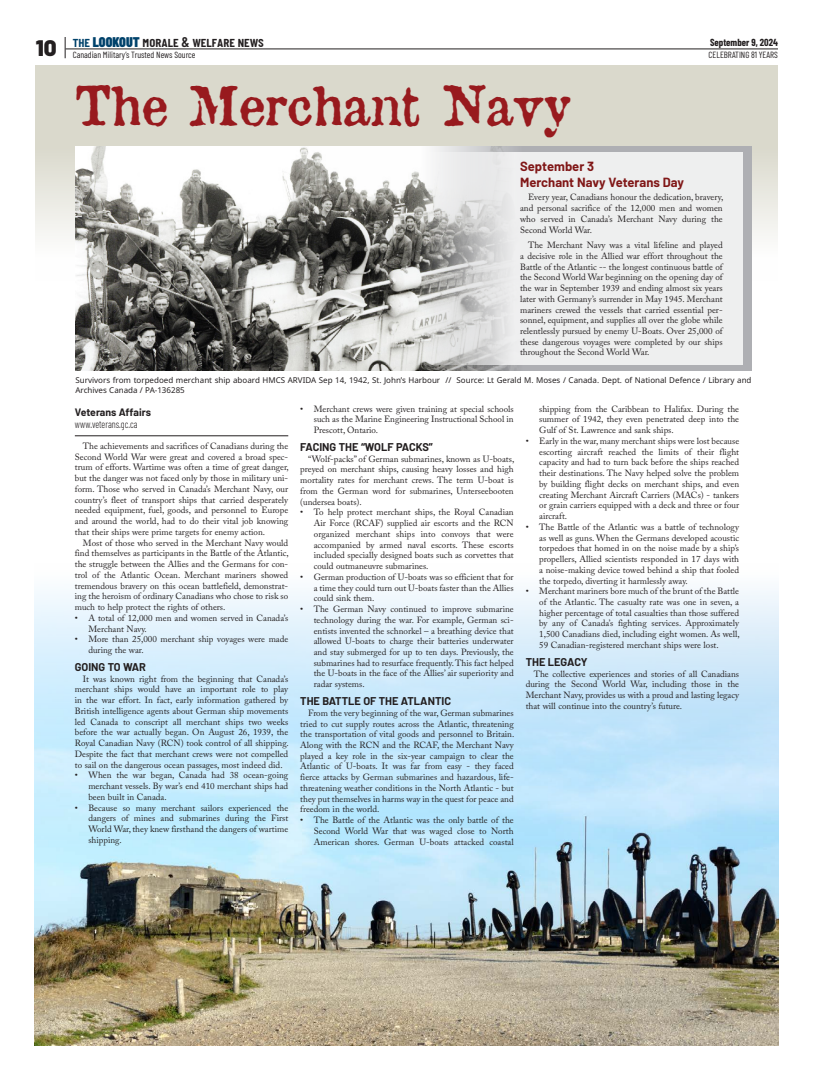
<style>
.page{position:relative;width:814px;height:1080px;background:#fff}
.page>*{position:absolute;margin:0;border:0;box-sizing:border-box;transform-origin:0 0}
.t1{font:53px "Attic";letter-spacing:.01em;color:#981a1e;scale:.9 1}
.t2{font:600 14px "Barlow Condensed";color:#231f20}
.t3{font:700 13px/15.6px "Barlow";color:#801717}
.t4{font:700 11px "Barlow";color:#231f20}
.t5{font:300 10.5px/12.6px "Barlow Condensed";color:#231f20;scale:.9 1}
.t6{font:700 10px "Barlow Condensed";color:#231f20}
.t7{font:9px/10.7px "Adobe Caslon Pro";color:#231f20;text-align:justify}
.t8{font:9px "Barlow Condensed";color:#231f20}
.t9{font:8px/10px "BC Sans";color:#231f20}
.s1{font-family:"Barlow";font-weight:900;font-size:22.4px}
.s2{color:#00426b}
.s3{font-weight:900;color:#00426b}
.s4{font-family:"Barlow";font-weight:700}
</style>
<div class="page">
<hr style="left:66px;top:49px;width:712px;height:1px;background:#231f20">
<svg style="left:65px;top:37px;width:1px;height:21px"></svg>
<div style="left:36px;top:65px;width:742px;height:216px;background:#dad9cc"></div>
<img style="left:35px;top:589px;width:743px;height:457px">
<hr style="left:75px;top:435px;width:213px;height:1px;background:#231f20">
<img style="left:75px;top:147px;width:225px;height:224px">
<svg style="left:300px;top:147px;width:451px;height:224px;background:#bbbcbe"></svg>
<svg style="left:291px;top:153px;width:451px;height:212px;background:#d1d2d0"></svg>
<p class="t2" style="left:36px;top:32px;width:229px"><span class="s1">10</span> <span class="s2">THE</span> <span class="s3">LOOKOuT</span> MORALE &amp; WELFARE NEWS</p>
<p class="t6" style="left:710px;top:35px;width:69px">September 9, 2024</p>
<p class="t8" style="left:73px;top:48px;width:124px">Canadian Military’s Trusted News Source</p>
<p class="t8" style="left:708px;top:48px;width:71px">CELEBRATING 81 YEARS</p>
<p class="t1" style="left:75px;top:70px;width:552px">The Merchant Navy</p>
<p class="t3" style="left:520px;top:158px;width:165px">September 3<br>Merchant Navy Veterans Day</p>
<p class="t7" style="left:520px;top:192px;width:205px;text-indent:8px">Every year, Canadians honour the dedication, bravery, and personal sacrifice of the 12,000 men and women who served in Canada’s Merchant Navy during the Second World War.</p>
<p class="t7" style="left:520px;top:240px;width:204px;text-indent:8px">The Merchant Navy was a vital lifeline and played a decisive role in the Allied war effort throughout the Battle of the Atlantic -- the longest continuous battle of the Second World War beginning on the opening day of the war in September 1939 and ending almost six years later with Germany’s surrender in May 1945. Merchant mariners crewed the vessels that carried essential per&shy;sonnel, equipment, and supplies all over the globe while relentlessly pursued by enemy U-Boats. Over 25,000 of these dangerous voyages were completed by our ships throughout the Second World War.</p>
<p class="t9" style="left:75px;top:375px;width:677px">Survivors from torpedoed merchant ship aboard HMCS ARVIDA Sep 14, 1942, St. John’s Harbour // Source: Lt Gerald M. Moses / Canada. Dept. of National Defence / Library and<br>Archives Canada / PA-136285</p>
<p class="t5" style="left:75px;top:405px;width:86px"><span class="s4">Veterans Affairs </span>www.veterans.gc.ca</p>
<p class="t7" style="left:83px;top:440px;width:207px">The achievements and sacrifices of Canadians during the</p>
<p class="t7" style="left:75px;top:451px;width:215px">Second World War were great and covered a broad spec-</p>
<p class="t7" style="left:75px;top:462px;width:215px">trum of efforts. Wartime was often a time of great danger,</p>
<p class="t7" style="left:75px;top:473px;width:215px">but the danger was not faced only by those in military uni-</p>
<p class="t7" style="left:75px;top:483px;width:215px">form. Those who served in Canada’s Merchant Navy, our</p>
<p class="t7" style="left:75px;top:494px;width:215px">country’s fleet of transport ships that carried desperately</p>
<p class="t7" style="left:75px;top:505px;width:215px">needed equipment, fuel, goods, and personnel to Europe</p>
<p class="t7" style="left:75px;top:516px;width:215px">and around the world, had to do their vital job knowing</p>
<p class="t7" style="left:75px;top:526px;width:192px">that their ships were prime targets for enemy action.</p>
<p class="t7" style="left:83px;top:537px;width:207px">Most of those who served in the Merchant Navy would</p>
<p class="t7" style="left:75px;top:548px;width:215px">find themselves as participants in the Battle of the Atlantic,</p>
<p class="t7" style="left:75px;top:559px;width:215px">the struggle between the Allies and the Germans for con-</p>
<p class="t7" style="left:75px;top:569px;width:215px">trol of the Atlantic Ocean. Merchant mariners showed</p>
<p class="t7" style="left:75px;top:580px;width:215px">tremendous bravery on this ocean battlefield, demonstrat-</p>
<p class="t7" style="left:75px;top:591px;width:215px">ing the heroism of ordinary Canadians who chose to risk so</p>
<p class="t7" style="left:75px;top:602px;width:152px">much to help protect the rights of others.</p>
<p class="t7" style="left:88px;top:612px;width:201px;text-indent:-14px">• A total of 12,000 men and women served in Canada’s<br>Merchant Navy.</p>
<p class="t7" style="left:88px;top:634px;width:201px;text-indent:-14px">• More than 25,000 merchant ship voyages were made during the war.</p>
<p class="t4" style="left:75px;top:659px;width:72px">Going to War</p>
<p class="t7" style="left:75px;top:673px;width:215px;text-indent:8px">It was known right from the beginning that Canada’s merchant ships would have an important role to play in the war effort. In fact, early information gathered by British intelligence agents about German ship movements led Canada to conscript all merchant ships two weeks before the war actually began. On August 26, 1939, the Royal Canadian Navy (RCN) took control of all shipping.<br>Despite the fact that merchant crews were not compelled to sail on the dangerous ocean passages, most indeed did.</p>
<p class="t7" style="left:88px;top:770px;width:201px;text-indent:-14px">• When the war began, Canada had 38 ocean-going merchant vessels. By war’s end 410 merchant ships had been built in Canada.</p>
<p class="t7" style="left:88px;top:802px;width:201px;text-indent:-14px">• Because so many merchant sailors experienced the dangers of mines and submarines during the First World War, they knew firsthand the dangers of wartime shipping.</p>
<p class="t7" style="left:314px;top:403px;width:201px;text-indent:-14px">• Merchant crews were given training at special schools such as the Marine Engineering Instructional School in Prescott, Ontario.</p>
<p class="t4" style="left:300px;top:439px;width:134px">Facing the “Wolf Packs”</p>
<p class="t7" style="left:300px;top:453px;width:215px;text-indent:8px">“Wolf-packs” of German submarines, known as U-boats, preyed on merchant ships, causing heavy losses and high mortality rates for merchant crews. The term U-boat is from the German word for submarines, Unterseebooten (undersea boats).</p>
<p class="t7" style="left:314px;top:507px;width:201px;text-indent:-14px">• To help protect merchant ships, the Royal Canadian Air Force (RCAF) supplied air escorts and the RCN organized merchant ships into convoys that were accompanied by armed naval escorts. These escorts included specially designed boats such as corvettes that could outmaneuvre submarines.</p>
<p class="t7" style="left:314px;top:571px;width:201px;text-indent:-14px">• German production of U-boats was so efficient that for a time they could turn out U-boats faster than the Allies could sink them.</p>
<p class="t7" style="left:314px;top:604px;width:201px;text-indent:-14px">• The German Navy continued to improve submarine technology during the war. For example, German sci&shy;entists invented the schnorkel – a breathing device that allowed U-boats to charge their batteries underwater and stay submerged for up to ten days. Previously, the submarines had to resurface frequently. This fact helped the U-boats in the face of the Allies’ air superiority and radar systems.</p>
<p class="t4" style="left:300px;top:693px;width:152px">The Battle of the Atlantic</p>
<p class="t7" style="left:300px;top:707px;width:215px;text-indent:8px">From the very beginning of the war, German submarines tried to cut supply routes across the Atlantic, threatening the transportation of vital goods and personnel to Britain.<br>Along with the RCN and the RCAF, the Merchant Navy played a key role in the six-year campaign to clear the Atlantic of U-boats. It was far from easy - they faced fierce attacks by German submarines and hazardous, life&shy;threatening weather conditions in the North Atlantic - but they put themselves in harms way in the quest for peace and freedom in the world.</p>
<p class="t7" style="left:314px;top:815px;width:201px;text-indent:-14px">• The Battle of the Atlantic was the only battle of the Second World War that was waged close to North American shores. German U-boats attacked coastal</p>
<p class="t7" style="left:539px;top:403px;width:201px">shipping from the Caribbean to Halifax. During the summer of 1942, they even penetrated deep into the Gulf of St. Lawrence and sank ships.</p>
<p class="t7" style="left:539px;top:435px;width:201px;text-indent:-14px">• Early in the war, many merchant ships were lost because escorting aircraft reached the limits of their flight capacity and had to turn back before the ships reached their destinations. The Navy helped solve the problem by building flight decks on merchant ships, and even creating Merchant Aircraft Carriers (MACs) - tankers or grain carriers equipped with a deck and three or four aircraft.</p>
<p class="t7" style="left:539px;top:521px;width:201px;text-indent:-14px">• The Battle of the Atlantic was a battle of technology as well as guns. When the Germans developed acoustic torpedoes that homed in on the noise made by a ship’s propellers, Allied scientists responded in 17 days with a noise-making device towed behind a ship that fooled the torpedo, diverting it harmlessly away.</p>
<p class="t7" style="left:539px;top:586px;width:202px;text-indent:-14px">• Merchant mariners bore much of the brunt of the Battle of the Atlantic. The casualty rate was one in seven, a higher percentage of total casualties than those suffered by any of Canada’s fighting services. Approximately 1,500 Canadians died, including eight women. As well, 59 Canadian-registered merchant ships were lost.</p>
<p class="t4" style="left:525px;top:654px;width:63px">The Legacy</p>
<p class="t7" style="left:525px;top:668px;width:215px;text-indent:8px">The collective experiences and stories of all Canadians during the Second World War, including those in the Merchant Navy, provides us with a proud and lasting legacy that will continue into the country’s future.</p>
</div>
